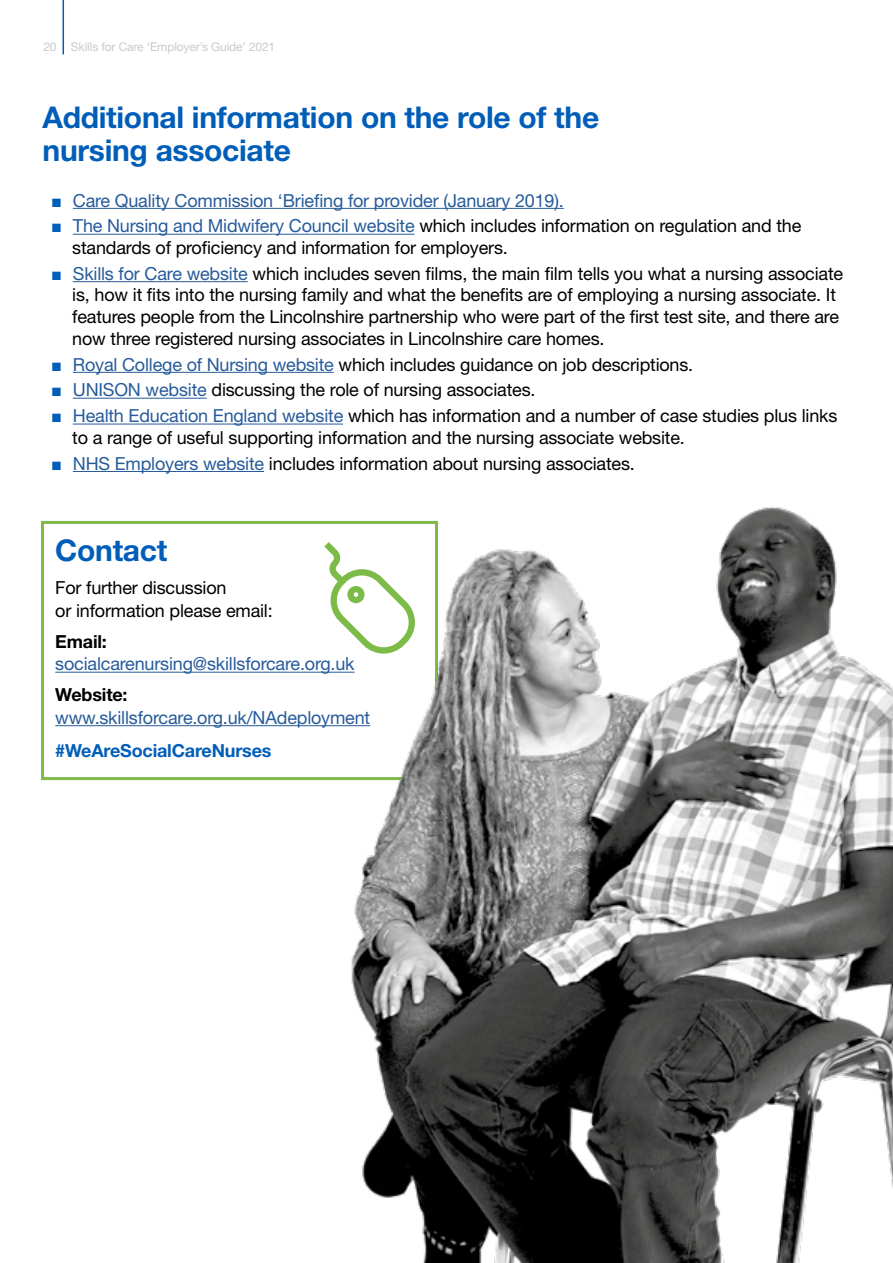
<style>
.page{position:relative;width:893px;height:1263px;background:#fff}
.page>*{position:absolute;margin:0;border:0;box-sizing:border-box;transform-origin:0 0}
.t1{font:700 30px/33px "Helvetica Neue LT Std";letter-spacing:-.01em;color:#005eb8}
.t2{font:18px/21.6px "Helvetica Neue LT Std";letter-spacing:-.01em;color:#000}
.t3{font:18px "Helvetica Neue LT Std";letter-spacing:-.01em;color:#275b9b}
.t4{font:700 18px "Helvetica Neue LT Std";letter-spacing:-.01em;color:#005eb8}
.t5{font:700 18px "Helvetica Neue LT Std";letter-spacing:-.01em;color:#000}
.t6{font:12px "Helvetica Neue LT Std";letter-spacing:-.01em;color:#cacacb}
.s1{font-family:"Arial";color:#005eb8}
.s2{color:#275b9b}
</style>
<div class="page">
<div style="left:41px;top:521px;width:397px;height:259px;background:#fff;border:3px solid #7cbb48"></div>
<hr style="left:55px;top:672px;width:300px;height:1px;background:#275b9b">
<hr style="left:55px;top:725px;width:315px;height:1px;background:#275b9b">
<img style="left:314px;top:507px;width:579px;height:756px">
<hr style="left:63px;top:0;width:1px;height:54px;background:#005eb8">
<hr style="left:73px;top:208px;width:491px;height:1px;background:#275b9b">
<hr style="left:73px;top:234px;width:341px;height:1px;background:#275b9b">
<hr style="left:73px;top:281px;width:175px;height:1px;background:#275b9b">
<hr style="left:73px;top:372px;width:261px;height:1px;background:#275b9b">
<hr style="left:73px;top:398px;width:134px;height:1px;background:#275b9b">
<hr style="left:73px;top:424px;width:270px;height:1px;background:#275b9b">
<hr style="left:73px;top:471px;width:191px;height:1px;background:#275b9b">
<p class="t6" style="left:43px;top:40px;width:233px">20 Skills for Care ‘Employer’s Guide’ 2021</p>
<h1 class="t1" style="left:43px;top:100px;width:558px">Additional information on the role of the nursing associate</h1>
<p class="t3" style="left:51px;top:189px;width:514px"><span class="s1">■</span> Care Quality Commission ‘Briefing for provider (January 2019).</p>
<p class="t2" style="left:72px;top:215px;width:730px;text-indent:-21px"><span class="s1">■</span> <span class="s2">The Nursing and Midwifery Council website</span> which includes information on regulation and the standards of proficiency and information for employers.</p>
<p class="t2" style="left:72px;top:262px;width:772px;text-indent:-21px"><span class="s1">■</span> <span class="s2">Skills for Care website</span> which includes seven films, the main film tells you what a nursing associate is, how it fits into the nursing family and what the benefits are of employing a nursing associate. It features people from the Lincolnshire partnership who were part of the first test site, and there are now three registered nursing associates in Lincolnshire care homes.</p>
<p class="t2" style="left:51px;top:353px;width:644px"><span class="s1">■</span> <span class="s2">Royal College of Nursing website</span> which includes guidance on job descriptions.</p>
<p class="t2" style="left:51px;top:379px;width:486px"><span class="s1">■</span> <span class="s2">UNISON website</span> discussing the role of nursing associates.</p>
<p class="t2" style="left:72px;top:405px;width:766px;text-indent:-21px"><span class="s1">■</span> <span class="s2">Health Education England website</span> which has information and a number of case studies plus links to a range of useful supporting information and the nursing associate website.</p>
<p class="t2" style="left:51px;top:452px;width:585px"><span class="s1">■</span> <span class="s2">NHS Employers website</span> includes information about nursing associates.</p>
<h1 class="t1" style="left:55px;top:533px;width:114px">Contact</h1>
<p class="t2" style="left:55px;top:576px;width:219px;line-height:22.5px">For further discussion<br>or information please email:</p>
<p class="t5" style="left:55px;top:630px;width:53px">Email:</p>
<p class="t3" style="left:55px;top:653px;width:301px">socialcarenursing@skillsforcare.org.uk</p>
<p class="t5" style="left:55px;top:684px;width:74px">Website:</p>
<p class="t3" style="left:55px;top:707px;width:316px">www.skillsforcare.org.uk/NAdeployment</p>
<p class="t4" style="left:55px;top:739px;width:218px">#WeAreSocialCareNurses</p>
</div>
